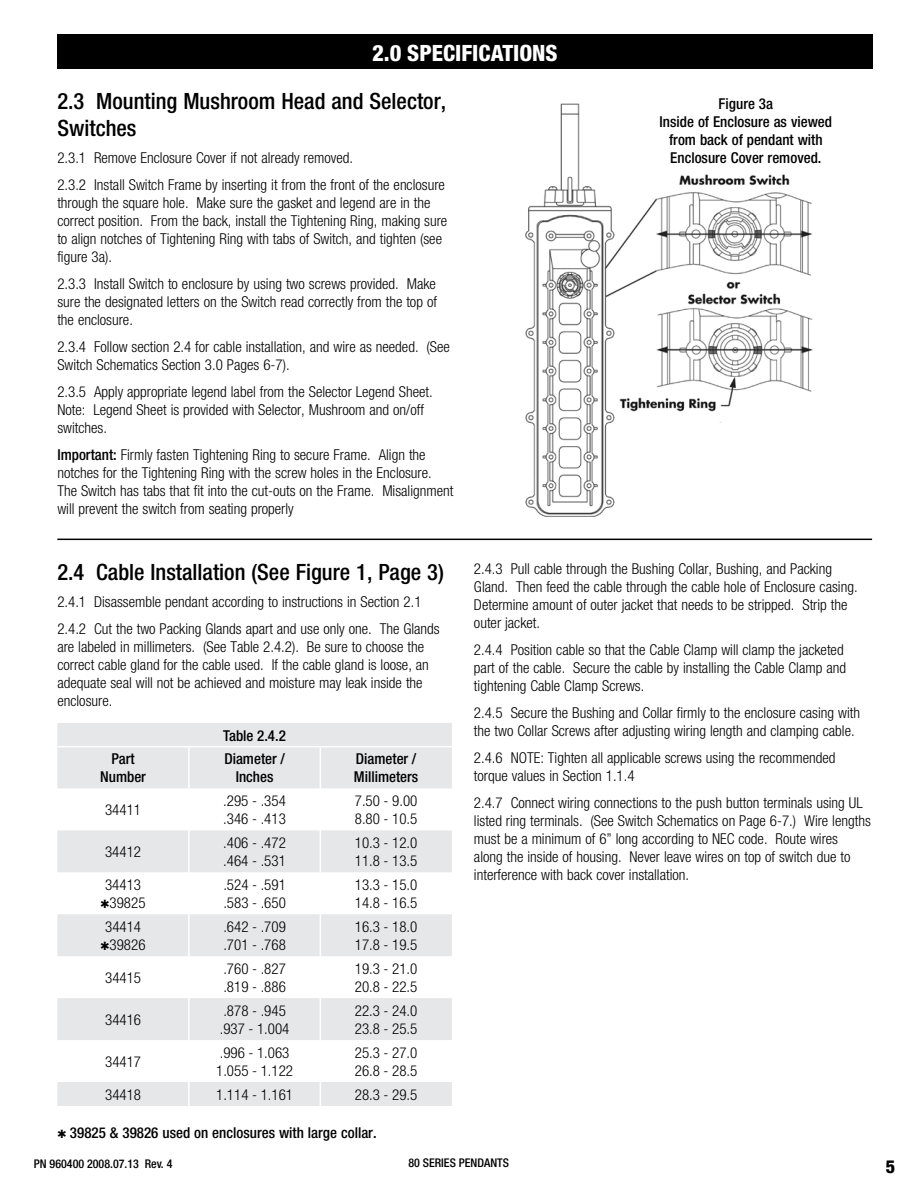
<style>
.page{position:relative;width:918px;height:1188px;background:#fff}
.page>*{position:absolute;margin:0;border:0;box-sizing:border-box;transform-origin:0 0}
.t1{font:500 condensed 22.5px/27px "Helvetica Neue LT";color:#000}
.t2{font:800 condensed 22.5px "Helvetica Neue LT";color:#fff}
.t3{font:800 condensed 18px "Helvetica Neue LT";color:#000}
.t4{font:300 condensed 15px/18px "Helvetica Neue LT";color:#000}
.t5{font:500 condensed 15px/18px "Helvetica Neue LT";color:#000;text-align:center}
.t6{font:500 condensed 12px "Helvetica Neue LT";color:#000}
.s1{font-weight:500}
</style>
<div class="page">
<div style="left:57px;top:34px;width:816px;height:35px;background:#000"></div>
<img style="left:525px;top:104px;width:288px;height:412px">
<hr style="left:57px;top:539px;width:815px;height:1px;background:#000">
<svg style="left:57px;top:723px;width:395px;height:383px;fill:#e6e7e8"></svg>
<hr style="left:57px;top:746px;width:132px;height:1px;background:#fff">
<hr style="left:189px;top:746px;width:131px;height:1px;background:#fff">
<hr style="left:320px;top:746px;width:132px;height:1px;background:#fff">
<hr style="left:188px;top:747px;width:2px;height:41px;background:#fff">
<hr style="left:320px;top:747px;width:1px;height:41px;background:#fff">
<hr style="left:188px;top:788px;width:2px;height:42px;background:#fff">
<hr style="left:320px;top:788px;width:1px;height:42px;background:#fff">
<hr style="left:188px;top:830px;width:2px;height:42px;background:#fff">
<hr style="left:320px;top:830px;width:1px;height:42px;background:#fff">
<hr style="left:188px;top:872px;width:2px;height:42px;background:#fff">
<hr style="left:320px;top:872px;width:1px;height:42px;background:#fff">
<hr style="left:188px;top:914px;width:2px;height:42px;background:#fff">
<hr style="left:320px;top:914px;width:1px;height:42px;background:#fff">
<hr style="left:188px;top:956px;width:2px;height:42px;background:#fff">
<hr style="left:320px;top:956px;width:1px;height:42px;background:#fff">
<hr style="left:188px;top:998px;width:2px;height:42px;background:#fff">
<hr style="left:320px;top:998px;width:1px;height:42px;background:#fff">
<hr style="left:188px;top:1040px;width:2px;height:42px;background:#fff">
<hr style="left:320px;top:1040px;width:1px;height:42px;background:#fff">
<hr style="left:188px;top:1082px;width:2px;height:24px;background:#fff">
<svg style="left:320px;top:1082px;width:1px;height:24px"></svg>
<svg style="left:101px;top:900px;width:8px;height:8px"></svg>
<svg style="left:101px;top:942px;width:8px;height:8px"></svg>
<h1 class="t2" style="left:372px;top:39px;width:59px">2.0 SPECI</h1>
<h1 class="t2" style="left:462px;top:39px;width:22px">FICATION</h1>
<h1 class="t2" style="left:546px;top:39px;width:14px">S</h1>
<h1 class="t1" style="left:57px;top:88px;width:390px">2.3 Mounting Mushroom Head and Selector,<br>Switches</h1>
<p class="t4" style="left:57px;top:145px;width:389px;line-height:27px">2.3.1 Remove Enclosure Cover if not already removed.<br>2.3.2 Install Switch Frame by inserting it from the front of the enclosure</p>
<p class="t4" style="left:57px;top:194px;width:391px">through the square hole. Make sure the gasket and legend are in the correct position. From the back, install the Tightening Ring, making sure to align notches of Tightening Ring with tabs of Switch, and tighten (see figure 3a).</p>
<p class="t4" style="left:57px;top:275px;width:381px;text-align:justify">2.3.3 Install Switch to enclosure by using two screws provided. Make sure the designated letters on the Switch read correctly from the top of the enclosure.</p>
<p class="t4" style="left:57px;top:338px;width:394px">2.3.4 Follow section 2.4 for cable installation, and wire as needed. (See<br>Switch Schematics Section 3.0 Pages 6-7).</p>
<p class="t4" style="left:57px;top:383px;width:377px">2.3.5 Apply appropriate legend label from the Selector Legend Sheet.<br>Note: Legend Sheet is provided with Selector, Mushroom and on/off switches.</p>
<p class="t4" style="left:57px;top:446px;width:398px"><span class="s1">Important:</span> Firmly fasten Tightening Ring to secure Frame. Align the notches for the Tightening Ring with the screw holes in the Enclosure.<br>The Switch has tabs that fit into the cut-outs on the Frame. Misalignment will prevent the switch from seating properly</p>
<p class="t5" style="left:660px;top:94px;width:174px">Figure 3a<br>Inside of Enclosure as viewed from back of pendant with<br>Enclosure Cover removed.</p>
<h1 class="t1" style="left:57px;top:558px;width:388px">2.4 Cable Installation (See Figure 1, Page 3)</h1>
<p class="t4" style="left:57px;top:588px;width:384px;line-height:27px">2.4.1 Disassemble pendant according to instructions in Section 2.1<br>2.4.2 Cut the two Packing Glands apart and use only one. The Glands</p>
<p class="t4" style="left:57px;top:637px;width:373px">are labeled in millimeters. (See Table 2.4.2). Be sure to choose the correct cable gland for the cable used. If the cable gland is loose, an adequate seal will not be achieved and moisture may leak inside the enclosure.</p>
<p class="t5" style="left:223px;top:726px;width:64px">Table 2.4.2</p>
<p class="t5" style="left:100px;top:750px;width:47px">Part<br>Number</p>
<p class="t5" style="left:224px;top:750px;width:62px">Diameter /<br>Inches</p>
<p class="t5" style="left:354px;top:750px;width:66px;text-align:left">Diameter /<br>Millimeters</p>
<p class="t4" style="left:105px;top:801px;width:37px">34411</p>
<p class="t4" style="left:223px;top:792px;width:64px">.295 - .354 .346 - .413</p>
<p class="t4" style="left:355px;top:792px;width:64px">7.50 - 9.00<br>8.80 - 10.5</p>
<p class="t4" style="left:105px;top:843px;width:37px">34412</p>
<p class="t4" style="left:223px;top:834px;width:64px">.406 - .472 .464 - .531</p>
<p class="t4" style="left:355px;top:834px;width:64px">10.3 - 12.0<br>11.8 - 13.5</p>
<p class="t4" style="left:105px;top:876px;width:42px">34413<br>39825</p>
<p class="t4" style="left:223px;top:876px;width:64px">.524 - .591 .583 - .650</p>
<p class="t4" style="left:355px;top:876px;width:64px">13.3 - 15.0<br>14.8 - 16.5</p>
<p class="t4" style="left:105px;top:918px;width:42px">34414<br>39826</p>
<p class="t4" style="left:223px;top:918px;width:64px">.642 - .709 .701 - .768</p>
<p class="t4" style="left:355px;top:918px;width:64px">16.3 - 18.0<br>17.8 - 19.5</p>
<p class="t4" style="left:105px;top:969px;width:37px">34415</p>
<p class="t4" style="left:223px;top:960px;width:64px">.760 - .827 .819 - .886</p>
<p class="t4" style="left:355px;top:960px;width:64px">19.3 - 21.0<br>20.8 - 22.5</p>
<p class="t4" style="left:105px;top:1011px;width:37px">34416</p>
<p class="t4" style="left:220px;top:1002px;width:71px">.878 - .945 .937 - 1.004</p>
<p class="t4" style="left:355px;top:1002px;width:64px">22.3 - 24.0<br>23.8 - 25.5</p>
<p class="t4" style="left:105px;top:1053px;width:37px">34417</p>
<p class="t4" style="left:216px;top:1044px;width:78px">.996 - 1.063<br>1.055 - 1.122</p>
<p class="t4" style="left:355px;top:1044px;width:64px">25.3 - 27.0<br>26.8 - 28.5</p>
<p class="t4" style="left:105px;top:1086px;width:37px">34418</p>
<p class="t4" style="left:216px;top:1086px;width:78px">1.114 - 1.161</p>
<p class="t4" style="left:355px;top:1086px;width:64px">28.3 - 29.5</p>
<p class="t5" style="left:70px;top:1123px;width:308px">39825 &amp; 39826 used on enclosures with large collar.</p>
<p class="t4" style="left:474px;top:560px;width:385px">2.4.3 Pull cable through the Bushing Collar, Bushing, and Packing Gland. Then feed the cable through the cable hole of Enclosure casing.<br>Determine amount of outer jacket that needs to be stripped. Strip the outer jacket.</p>
<p class="t4" style="left:474px;top:641px;width:374px">2.4.4 Position cable so that the Cable Clamp will clamp the jacketed part of the cable. Secure the cable by installing the Cable Clamp and tightening Cable Clamp Screws.</p>
<p class="t4" style="left:474px;top:704px;width:388px">2.4.5 Secure the Bushing and Collar firmly to the enclosure casing with the two Collar Screws after adjusting wiring length and clamping cable.</p>
<p class="t4" style="left:474px;top:749px;width:363px">2.4.6 NOTE: Tighten all applicable screws using the recommended torque values in Section 1.1.4</p>
<p class="t4" style="left:474px;top:794px;width:398px">2.4.7 Connect wiring connections to the push button terminals using UL listed ring terminals. (See Switch Schematics on Page 6-7.) Wire lengths must be a minimum of 6” long according to NEC code. Route wires<br>along the inside of housing. Never leave wires on top of switch due to interference with back cover installation.</p>
<p class="t6" style="left:34px;top:1156px;width:140px">PN 960400 2008.07.13 Rev. 4</p>
<p class="t6" style="left:408px;top:1156px;width:102px">80 series pendants</p>
<p class="t3" style="left:886px;top:1155px;width:11px">5</p>
</div>
